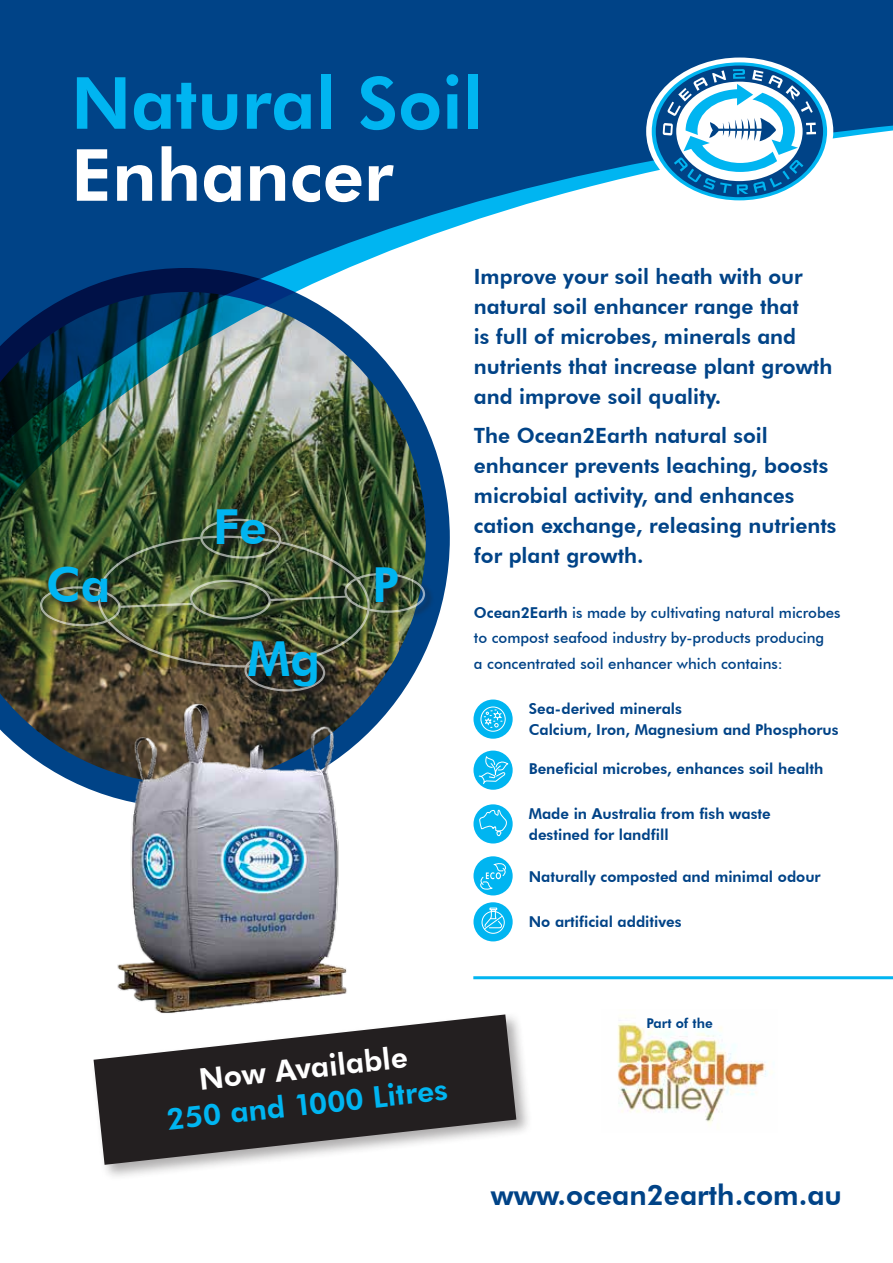
<style>
.page{position:relative;width:893px;height:1263px;background:#fff}
.page>*{position:absolute;margin:0;border:0;box-sizing:border-box;transform-origin:0 0}
.t1{font:800 72px "Futura BT";color:#00b5f1}
.t2{font:800 72px "Futura BT";color:#fff}
.t3{font:800 48.3px "Futura BT";color:#00b5f1}
.t4{font:800 29.7px "Futura BT";color:#00b5f1}
.t5{font:800 29.7px "Futura BT";color:#fff}
.t6{font:800 28.05px "Futura BT";color:#004387}
.t7{font:800 21px/30px "Futura BT";color:#004387}
.t8{font:800 15px/21px "Futura BT";color:#004387}
.t9{font:500 15px/25.5px "Futura BT";color:#004387}
.t10{font:800 13.5px "Futura BT";color:#004387}
.s1{font-weight:800}
</style>
<div class="page">
<svg style="left:0;top:0;width:893px;height:268px;fill:#004387"></svg>
<div style="left:646px;top:58px;width:187px;height:147px;background:#fff;border-radius:50%"></div>
<svg style="left:652px;top:62px;width:175px;height:138px"></svg>
<img style="left:0;top:268px;width:450px;height:524px">
<img style="left:40px;top:509px;width:394px;height:192px">
<img style="left:40px;top:519px;width:385px;height:172px">
<svg style="left:473px;top:856px;width:40px;height:39px"></svg>
<svg style="left:478px;top:862px;width:30px;height:28px"></svg>
<div style="left:473px;top:804px;width:40px;height:39px;background:#00b5f1;border-radius:50%"></div>
<svg style="left:479px;top:809px;width:28px;height:27px"></svg>
<svg style="left:473px;top:750px;width:40px;height:40px"></svg>
<svg style="left:478px;top:757px;width:31px;height:33px"></svg>
<div style="left:473px;top:902px;width:40px;height:39px;background:#00b5f1;border-radius:50%"></div>
<div style="left:482px;top:911px;width:23px;height:23px;border:1px solid #fff;border-radius:50%"></div>
<svg style="left:484px;top:908px;width:19px;height:22px"></svg>
<svg style="left:473px;top:699px;width:40px;height:40px"></svg>
<svg style="left:480px;top:706px;width:26px;height:26px"></svg>
<div style="left:90px;top:1011px;width:443px;height:170px;background:#231f20;opacity:.37"></div>
<svg style="left:94px;top:1014px;width:422px;height:151px;fill:#231f20"></svg>
<img style="left:96px;top:697px;width:288px;height:324px">
<hr style="left:473px;top:976px;width:420px;height:3px;background:#00b5f1">
<img style="left:617px;top:1020px;width:155px;height:104px">
<h1 class="t1" style="left:71px;top:59px;width:413px">Natural Soil</h1>
<h1 class="t2" style="left:71px;top:131px;width:324px">Enhancer</h1>
<h2 class="t3" style="left:213px;top:497px;width:55px">Fe</h2>
<h2 class="t3" style="left:46px;top:555px;width:66px">Ca</h2>
<h2 class="t3" style="left:372px;top:555px;width:28px">P</h2>
<h2 class="t3" style="left:248px;top:630px;width:74px">Mg</h2>
<p class="t7" style="left:474px;top:262px;width:360px">Improve your soil heath with our natural soil enhancer range that<br>is full of microbes, minerals and nutrients that increase plant growth and improve soil quality.</p>
<p class="t7" style="left:474px;top:421px;width:364px">The Ocean2Earth natural soil enhancer prevents leaching, boosts microbial activity, and enhances cation exchange, releasing nutrients for plant growth.</p>
<p class="t9" style="left:474px;top:599px;width:368px"><span class="s1">Ocean2Earth</span> is made by cultivating natural microbes to compost seafood industry by-products producing<br>a concentrated soil enhancer which contains:</p>
<p class="t8" style="left:529px;top:698px;width:311px">Sea-derived minerals<br>Calcium, Iron, Magnesium and Phosphorus</p>
<p class="t8" style="left:529px;top:758px;width:296px">Beneficial microbes, enhances soil health</p>
<p class="t8" style="left:529px;top:803px;width:244px">Made in Australia from fish waste destined for landfill</p>
<p class="t8" style="left:529px;top:866px;width:293px">Naturally composted and minimal odour</p>
<p class="t8" style="left:529px;top:911px;width:154px">No artificial additives</p>
<h3 class="t5" style="left:197px;top:1061px;width:211px;rotate:-6deg">Now Available</h3>
<h3 class="t4" style="left:165px;top:1101px;width:284px;rotate:-6deg">250 and 1000 Litres</h3>
<p class="t10" style="left:647px;top:1014px;width:68px">Part of the</p>
<h3 class="t6" style="left:491px;top:1178px;width:353px">www.ocean2earth.com.au</h3>
</div>
